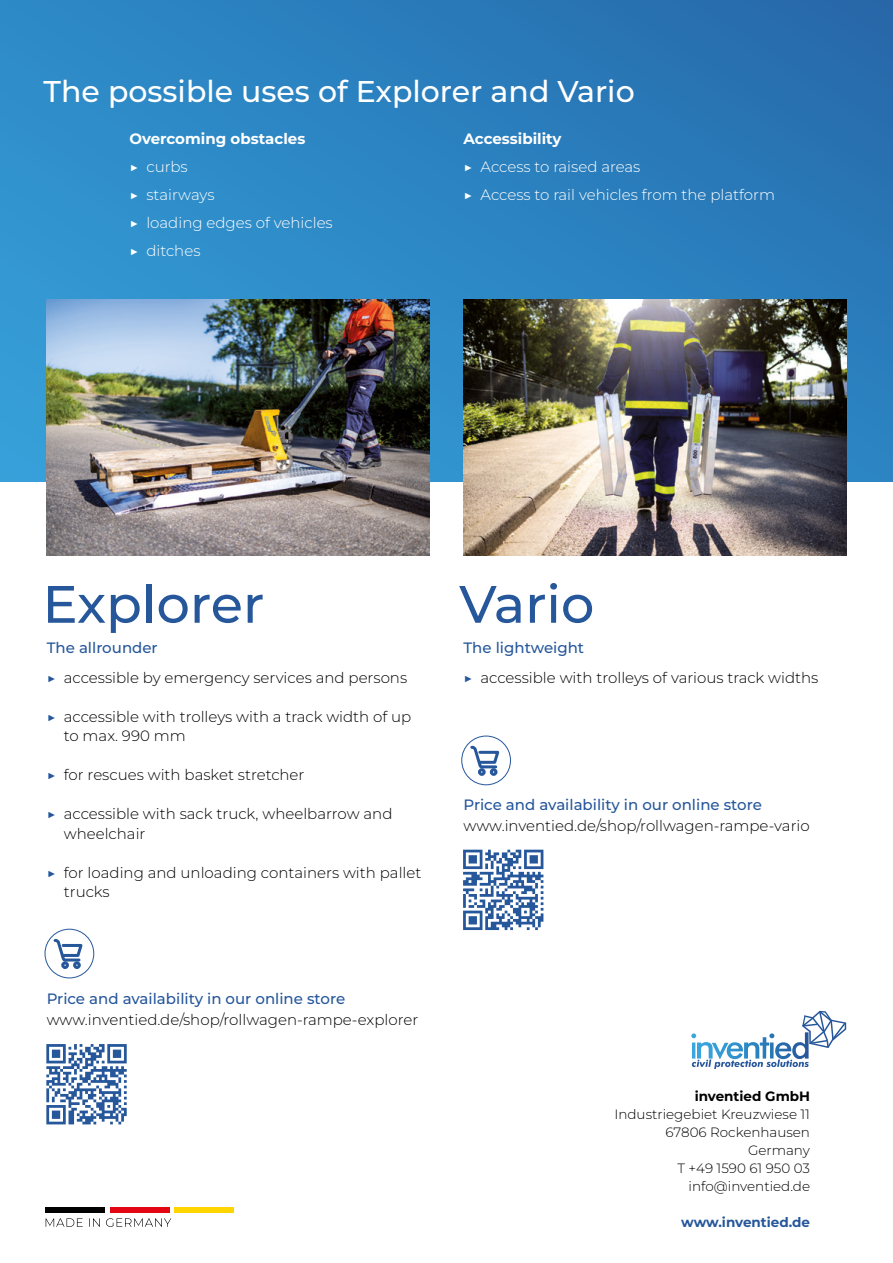
<style>
.page{position:relative;width:893px;height:1263px;background:#fff}
.page>*{position:absolute;margin:0;border:0;box-sizing:border-box;transform-origin:0 0}
.t1{font:500 52.5px "Montserrat";color:#26579b}
.t2{font:500 30px "Montserrat";color:#fff}
.t3{font:300 15px/19.5px "Montserrat";color:#000}
.t4{font:300 15px/28px "Montserrat";color:#fff}
.t5{font:500 15px "Montserrat";color:#26579b}
.t6{font:300 13.5px/18px "Montserrat";color:#000;text-align:right}
.t7{font:700 13.5px "Montserrat";color:#26579b}
.t8{font:700 13.5px "Montserrat";color:#000}
.s1{font-weight:700}
.s2{font-weight:700;color:#26579b}
</style>
<div class="page">
<div style="left:0;top:0;width:893px;height:481px;background:linear-gradient(to right,#3193ce,#2871b1)"></div>
<svg style="left:691px;top:1011px;width:155px;height:58px"></svg>
<img style="left:47px;top:300px;width:382px;height:255px">
<img style="left:463px;top:300px;width:383px;height:255px">
<svg style="left:463px;top:849px;width:81px;height:73px"></svg>
<svg style="left:463px;top:850px;width:80px;height:80px"></svg>
<svg style="left:46px;top:1044px;width:81px;height:80px"></svg>
<div style="left:46px;top:1207px;width:59px;height:6px;background:#000"></div>
<div style="left:110px;top:1207px;width:59px;height:6px;background:#e30613"></div>
<div style="left:174px;top:1207px;width:60px;height:6px;background:#ffd500"></div>
<svg style="left:46px;top:1218px;width:125px;height:9px"></svg>
<div style="left:45px;top:929px;width:49px;height:49px;border:1px solid #26579b;border-radius:50%"></div>
<svg style="left:52px;top:937px;width:31px;height:33px"></svg>
<div style="left:461px;top:736px;width:50px;height:49px;border:1px solid #26579b;border-radius:50%"></div>
<svg style="left:470px;top:745px;width:30px;height:31px"></svg>
<h2 class="t2" style="left:44px;top:71px;width:593px">The possible uses of Explorer and Vario</h2>
<p class="t4" style="left:129px;top:124px;width:205px"><span class="s1">Overcoming obstacles<br>▶</span> curbs<br><span class="s1">▶</span> stairways<br><span class="s1">▶</span> loading edges of vehicles <span class="s1">▶</span> ditches</p>
<p class="t4" style="left:463px;top:124px;width:313px"><span class="s1">Accessibility<br>▶</span> Access to raised areas<br><span class="s1">▶</span> Access to rail vehicles from the platform</p>
<h1 class="t1" style="left:43px;top:569px;width:223px">Explorer</h1>
<p class="t5" style="left:47px;top:637px;width:112px">The allrounder</p>
<p class="t3" style="left:47px;top:667px;width:362px"><span class="s2">▶</span> accessible by emergency services and persons</p>
<p class="t3" style="left:64px;top:706px;width:349px;text-indent:-17px"><span class="s2">▶</span> accessible with trolleys with a track width of up to max. 990 mm</p>
<p class="t3" style="left:47px;top:765px;width:259px"><span class="s2">▶</span> for rescues with basket stretcher</p>
<p class="t3" style="left:64px;top:804px;width:330px;text-indent:-17px"><span class="s2">▶</span> accessible with sack truck, wheelbarrow and wheelchair</p>
<p class="t3" style="left:64px;top:862px;width:359px;text-indent:-17px"><span class="s2">▶</span> for loading and unloading containers with pallet trucks</p>
<p class="t5" style="left:47px;top:988px;width:300px">Price and availability in our online store</p>
<p class="t3" style="left:47px;top:1009px;width:373px">www.inventied.de/shop/rollwagen-rampe-explorer</p>
<h1 class="t1" style="left:459px;top:569px;width:137px">Vario</h1>
<p class="t5" style="left:463px;top:637px;width:122px">The lightweight</p>
<p class="t3" style="left:463px;top:667px;width:356px"><span class="s2">▶</span> accessible with trolleys of various track widths</p>
<p class="t5" style="left:463px;top:795px;width:300px">Price and availability in our online store</p>
<p class="t3" style="left:463px;top:816px;width:348px">www.inventied.de/shop/rollwagen-rampe-vario</p>
<p class="t8" style="left:695px;top:1087px;width:117px">inventied GmbH</p>
<p class="t6" style="left:614px;top:1105px;width:197px">Industriegebiet Kreuzwiese 11<br>67806 Rockenhausen<br>Germany<br>T +49 1590 61 950 03 info@inventied.de</p>
<p class="t7" style="left:681px;top:1213px;width:130px">www.inventied.de</p>
</div>
